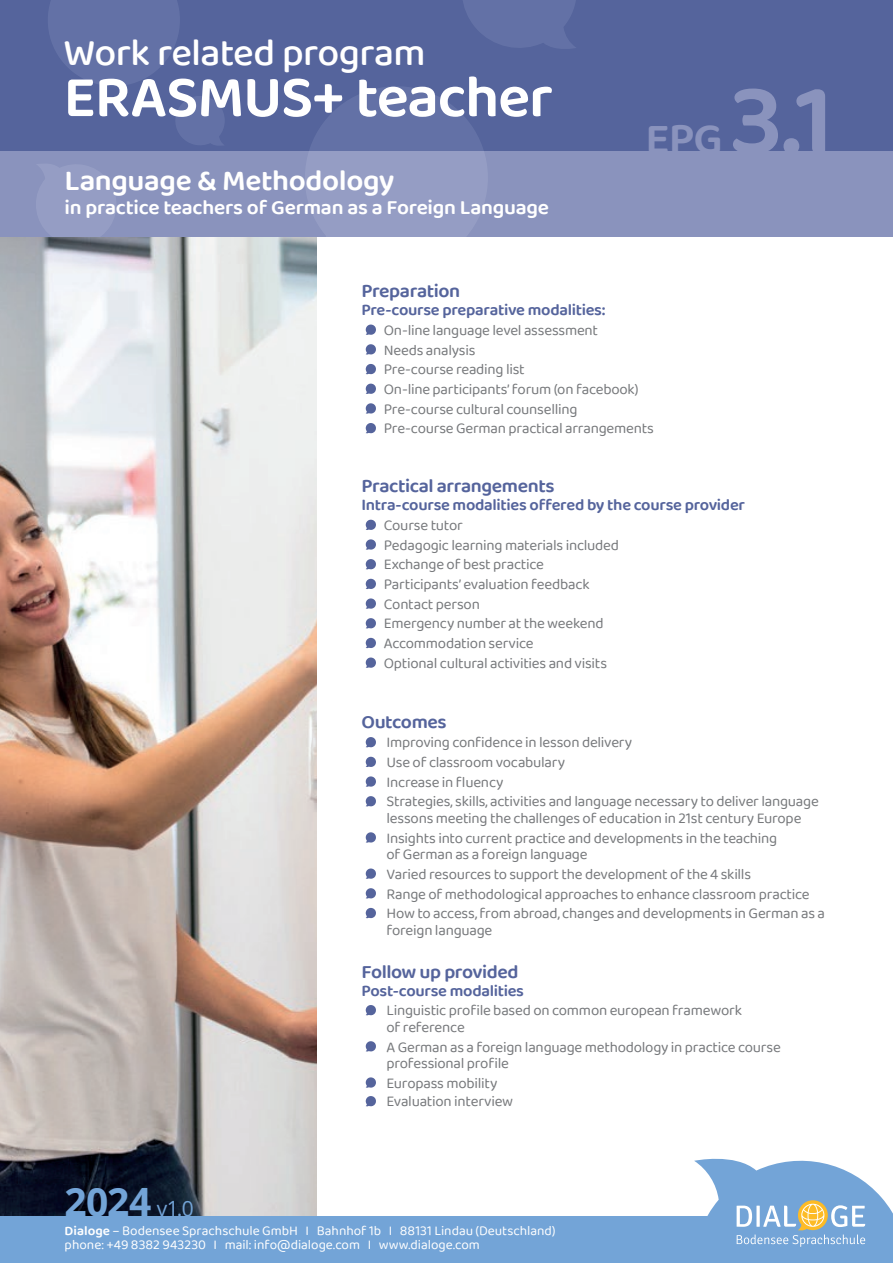
<style>
.page{position:relative;width:893px;height:1263px;background:#fff}
.page>*{position:absolute;margin:0;border:0;box-sizing:border-box;transform-origin:0 0}
.t1{font:600 102.9px "Baloo 2";color:#8a93bd}
.t2{font:600 60px "Baloo 2";letter-spacing:-.02em;color:#fff}
.t3{font:600 45px "Baloo 2";color:#8a93bd}
.t4{font:500 39px "Baloo 2";letter-spacing:-.02em;color:#fff}
.t5{font:700 39px "Open Sans";color:#73a4d7}
.t6{font:600 30px "Baloo 2";letter-spacing:-.015em;color:#fff}
.t7{font:600 21px "Baloo 2";letter-spacing:-.01em;color:#fff}
.t8{font:600 19.5px "Baloo 2";letter-spacing:-.02em;color:#55649c}
.t9{font:600 16.5px "Baloo 2";letter-spacing:-.02em;color:#55649c}
.t10{font:15px/19.6px "Baloo 2";letter-spacing:-.015em;color:#76787b}
.t11{font:13.5px/13.5px "Baloo 2";color:#fff}
.s1{font-weight:400;font-size:21px}
.s2{font-weight:600}
</style>
<div class="page">
<div style="left:0;top:0;width:893px;height:151px;background:#55649c"></div>
<svg style="left:463px;top:0;width:113px;height:49px"></svg>
<svg style="left:48px;top:0;width:176px;height:145px"></svg>
<img style="left:0;top:237px;width:316px;height:979px">
<div style="left:0;top:152px;width:893px;height:85px;background:#8a93bd"></div>
<svg style="left:36px;top:164px;width:80px;height:73px"></svg>
<svg style="left:305px;top:86px;width:190px;height:151px"></svg>
<div style="left:0;top:1216px;width:893px;height:47px;background:#73a4d7"></div>
<svg style="left:694px;top:1158px;width:199px;height:89px"></svg>
<svg style="left:366px;top:324px;width:10px;height:11px"></svg>
<svg style="left:366px;top:344px;width:10px;height:11px"></svg>
<svg style="left:366px;top:364px;width:10px;height:11px"></svg>
<svg style="left:366px;top:383px;width:10px;height:11px"></svg>
<svg style="left:366px;top:403px;width:10px;height:11px"></svg>
<svg style="left:366px;top:423px;width:10px;height:11px"></svg>
<svg style="left:366px;top:519px;width:10px;height:11px"></svg>
<svg style="left:366px;top:539px;width:10px;height:11px"></svg>
<svg style="left:366px;top:559px;width:10px;height:11px"></svg>
<svg style="left:366px;top:578px;width:10px;height:11px"></svg>
<svg style="left:366px;top:598px;width:10px;height:11px"></svg>
<svg style="left:366px;top:618px;width:10px;height:11px"></svg>
<svg style="left:366px;top:637px;width:10px;height:11px"></svg>
<svg style="left:366px;top:657px;width:10px;height:11px"></svg>
<svg style="left:366px;top:737px;width:10px;height:11px"></svg>
<svg style="left:366px;top:756px;width:10px;height:11px"></svg>
<svg style="left:366px;top:776px;width:10px;height:11px"></svg>
<svg style="left:366px;top:796px;width:10px;height:11px"></svg>
<svg style="left:366px;top:832px;width:10px;height:11px"></svg>
<svg style="left:366px;top:868px;width:10px;height:11px"></svg>
<svg style="left:366px;top:888px;width:10px;height:11px"></svg>
<svg style="left:366px;top:907px;width:10px;height:12px"></svg>
<svg style="left:366px;top:1005px;width:10px;height:11px"></svg>
<svg style="left:366px;top:1041px;width:10px;height:11px"></svg>
<svg style="left:366px;top:1077px;width:10px;height:11px"></svg>
<svg style="left:366px;top:1096px;width:10px;height:11px"></svg>
<h3 class="t4" style="left:64px;top:25px;width:363px">Work related program</h3>
<h2 class="t2" style="left:64px;top:53px;width:491px">ERASMUS+ teacher</h2>
<h3 class="t6" style="left:65px;top:158px;width:331px">Language &amp; Methodology</h3>
<h3 class="t7" style="left:65px;top:192px;width:486px">in practice teachers of German as a Foreign Language</h3>
<h3 class="t3" style="left:646px;top:105px;width:79px">EPG</h3>
<h1 class="t1" style="left:730px;top:45px;width:105px">3.1</h1>
<h3 class="t8" style="left:361px;top:277px;width:100px">Preparation</h3>
<p class="t9" style="left:361px;top:298px;width:246px">Pre-course preparative modalities:</p>
<p class="t10" style="left:384px;top:321px;width:272px">On-line language level assessment<br>Needs analysis<br>Pre-course reading list<br>On-line participants’ forum (on facebook)<br>Pre-course cultural counselling<br>Pre-course German practical arrangements</p>
<h3 class="t8" style="left:361px;top:472px;width:195px">Practical arrangements</h3>
<p class="t9" style="left:361px;top:493px;width:385px">Intra-course modalities offered by the course provider</p>
<p class="t10" style="left:384px;top:516px;width:237px">Course tutor<br>Pedagogic learning materials included<br>Exchange of best practice<br>Participants’ evaluation feedback<br>Contact person<br>Emergency number at the weekend<br>Accommodation service<br>Optional cultural activities and visits</p>
<h3 class="t5" style="left:65px;top:1175px;width:131px">2024 <span class="s1">v1.0</span></h3>
<h3 class="t8" style="left:361px;top:707px;width:87px">Outcomes</h3>
<p class="t10" style="left:386px;top:733px;width:434px">Improving confidence in lesson delivery<br>Use of classroom vocabulary<br>Increase in fluency<br>Strategies, skills, activities and language necessary to deliver language</p>
<p class="t10" style="left:386px;top:809px;width:416px">lessons meeting the challenges of education in 21st century Europe<br>Insights into current practice and developments in the teaching</p>
<p class="t10" style="left:386px;top:845px;width:440px">of German as a foreign language<br>Varied resources to support the development of the 4 skills<br>Range of methodological approaches to enhance classroom practice How to access, from abroad, changes and developments in German as a</p>
<p class="t10" style="left:386px;top:921px;width:107px">foreign language</p>
<h3 class="t8" style="left:361px;top:957px;width:159px">Follow up provided</h3>
<p class="t9" style="left:361px;top:978px;width:164px">Post-course modalities</p>
<p class="t10" style="left:386px;top:1003px;width:357px;line-height:16.5px">Linguistic profile based on common european framework of reference</p>
<p class="t10" style="left:386px;top:1039px;width:396px;line-height:16.5px">A German as a foreign language methodology in practice course professional profile</p>
<p class="t10" style="left:386px;top:1074px;width:128px;line-height:18.6px">Europass mobility<br>Evaluation interview</p>
<p class="t11" style="left:65px;top:1225px;width:492px"><span class="s2">Dialoge</span> – Bodensee Sprachschule GmbH I Bahnhof 1b I 88131 Lindau (Deutschland) phone: +49 8382 943230 I mail: info@dialoge.com I www.dialoge.com</p>
</div>
